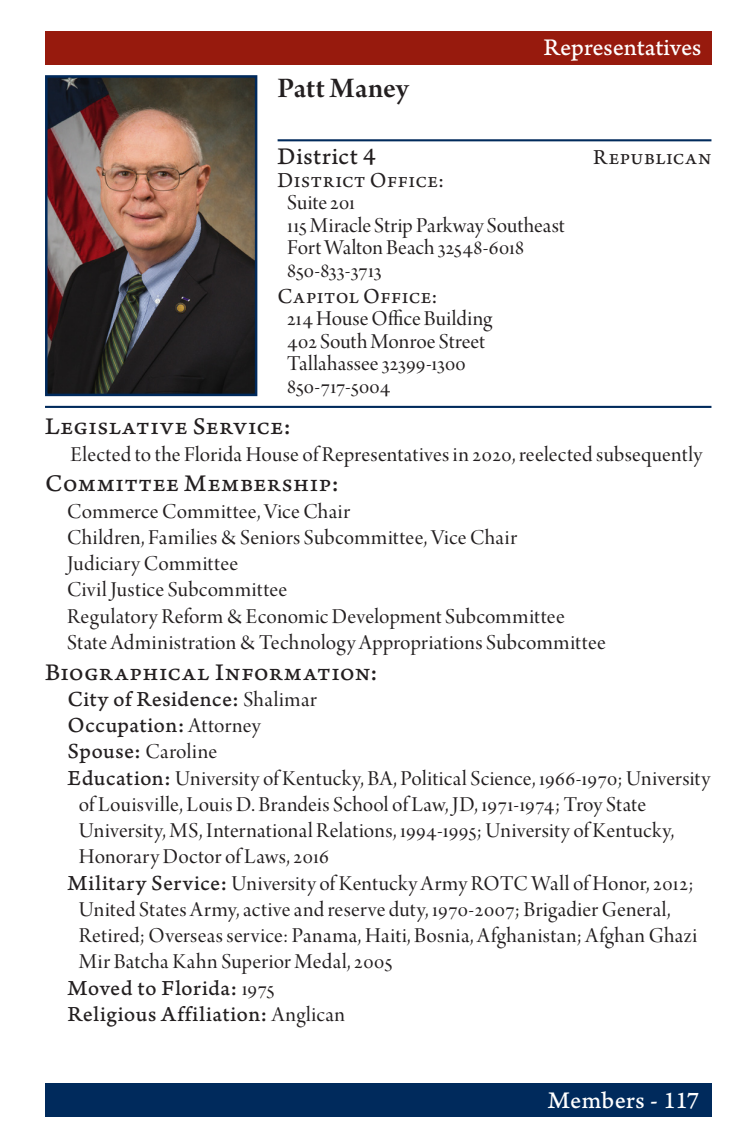
<style>
.page{position:relative;width:743px;height:1148px;background:#fff}
.page>*{position:absolute;margin:0;border:0;box-sizing:border-box;transform-origin:0 0}
.t1{font:30px "Arno Pro Smbd Subhead";color:#231f20}
.t2{font:25px "Arno Pro Caption";letter-spacing:.02em;color:#231f20}
.t3{font:25px "Arno Pro Caption";letter-spacing:-.005em;color:#fff}
.t4{font:22.5px/26.2px "Arno Pro Display";letter-spacing:.015em;color:#231f20}
.t5{font:22.5px "Arno Pro Caption";letter-spacing:.03em;color:#231f20}
.t6{font:22.5px "Arno Pro";letter-spacing:.025em;color:#231f20}
.s1{font-family:"Arno Pro Display"}
.s2{font-family:"Arno Pro Caption"}
</style>
<div class="page">
<div style="left:45px;top:1082px;width:666px;height:34px;background:#002a5c"></div>
<div style="left:45px;top:32px;width:666px;height:33px;background:#971a0d"></div>
<hr style="left:277px;top:139px;width:434px;height:2px;background:#002a5c">
<hr style="left:45px;top:406px;width:666px;height:2px;background:#002a5c">
<img style="left:48px;top:78px;width:206px;height:315px">
<div style="left:45px;top:75px;width:212px;height:321px;border:2px solid #002a5c"></div>
<p class="t1" style="left:277px;top:71px;width:134px">Patt Maney</p>
<p class="t3" style="left:543px;top:33px;width:159px">Representatives</p>
<p class="t2" style="left:277px;top:142px;width:100px">District 4</p>
<p class="t6" style="left:593px;top:145px;width:120px">Republican</p>
<p class="t6" style="left:277px;top:167px;width:168px">District Office:</p>
<p class="t4" style="left:287px;top:193px;width:279px;line-height:22.5px">Suite 201<br>115 Miracle Strip Parkway Southeast<br>Fort Walton Beach 32548-6018</p>
<p class="t4" style="left:287px;top:258px;width:96px">850-833-3713</p>
<p class="t6" style="left:277px;top:283px;width:161px">Capitol Office:</p>
<p class="t4" style="left:287px;top:308px;width:207px;line-height:22.5px">214 House Office Building<br>402 South Monroe Street<br>Tallahassee 32399-1300</p>
<p class="t4" style="left:287px;top:374px;width:105px">850-717-5004</p>
<p class="t2" style="left:45px;top:412px;width:247px">Legislative Service:</p>
<p class="t4" style="left:71px;top:442px;width:633px">Elected to the Florida House of Representatives in 2020, reelected subsequently</p>
<p class="t2" style="left:45px;top:469px;width:295px">Committee Membership:</p>
<p class="t4" style="left:67px;top:499px;width:284px">Commerce Committee, Vice Chair</p>
<p class="t4" style="left:67px;top:525px;width:451px">Children, Families &amp; Seniors Subcommittee, Vice Chair</p>
<p class="t4" style="left:67px;top:551px;width:172px">Judiciary Committee</p>
<p class="t4" style="left:67px;top:578px;width:222px">Civil Justice Subcommittee</p>
<p class="t4" style="left:67px;top:604px;width:499px">Regulatory Reform &amp; Economic Development Subcommittee</p>
<p class="t4" style="left:67px;top:630px;width:540px">State Administration &amp; Technology Appropriations Subcommittee</p>
<p class="t2" style="left:45px;top:657px;width:334px">Biographical Information:</p>
<p class="t5" style="left:68px;top:685px;width:251px">City of Residence: <span class="s1">Shalimar</span></p>
<p class="t5" style="left:68px;top:712px;width:195px">Occupation: <span class="s1">Attorney</span></p>
<p class="t4" style="left:68px;top:740px;width:151px"><span class="s2">Spouse:</span> Caroline</p>
<p class="t4" style="left:68px;top:766px;width:644px"><span class="s2">Education:</span> University of Kentucky, BA, Political Science, 1966-1970; University</p>
<p class="t4" style="left:79px;top:792px;width:597px">of Louisville, Louis D. Brandeis School of Law, JD, 1971-1974; Troy State<br>University, MS, International Relations, 1994-1995; University of Kentucky,<br>Honorary Doctor of Laws, 2016</p>
<p class="t4" style="left:68px;top:871px;width:627px"><span class="s2">Military Service:</span> University of Kentucky Army ROTC Wall of Honor, 2012;</p>
<p class="t4" style="left:79px;top:897px;width:619px">United States Army, active and reserve duty, 1970-2007; Brigadier General,<br>Retired; Overseas service: Panama, Haiti, Bosnia, Afghanistan; Afghan Ghazi<br>Mir Batcha Kahn Superior Medal, 2005</p>
<p class="t5" style="left:68px;top:974px;width:208px">Moved to Florida: <span class="s1">1975</span></p>
<p class="t5" style="left:68px;top:1000px;width:279px">Religious Affiliation: <span class="s1">Anglican</span></p>
<p class="t3" style="left:547px;top:1085px;width:153px">Members - 117</p>
</div>
